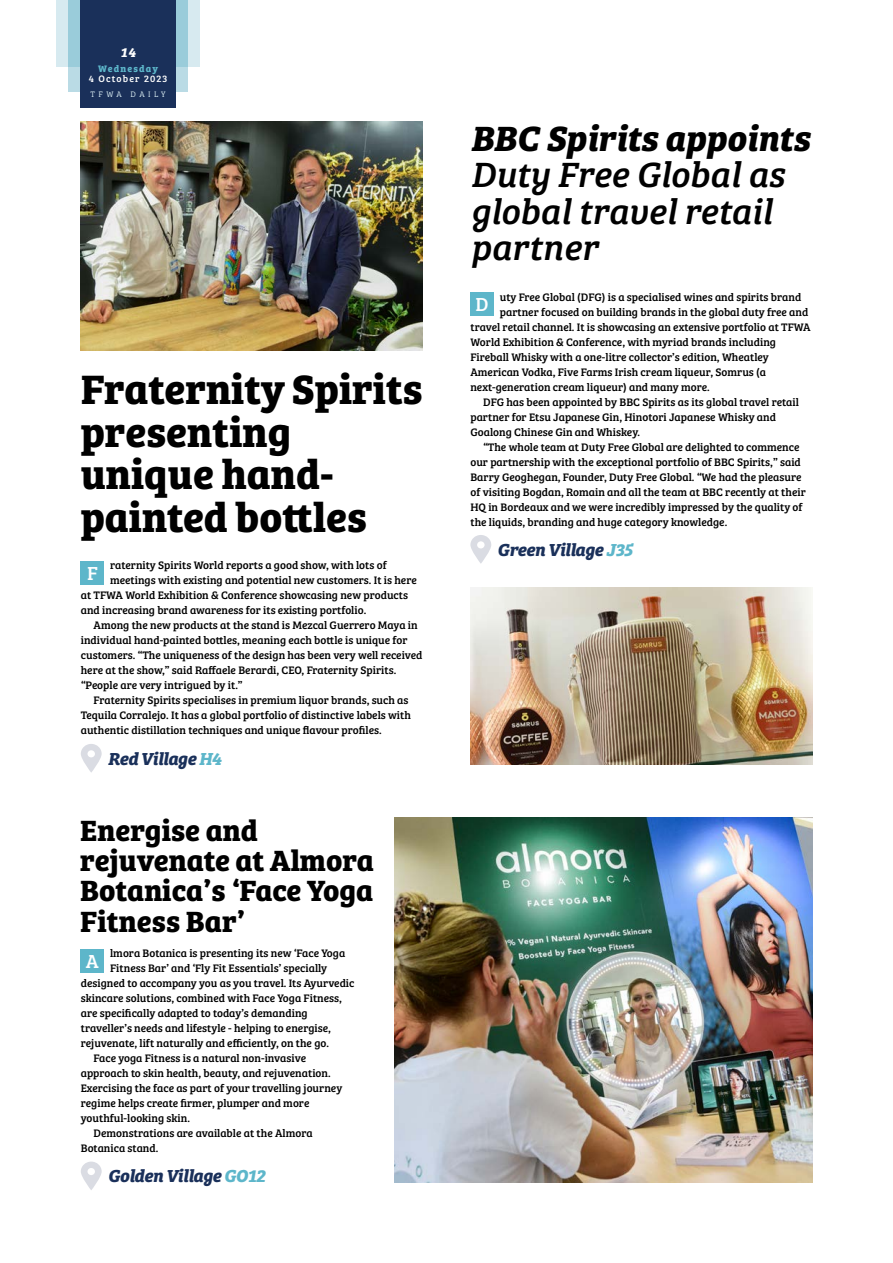
<style>
.page{position:relative;width:893px;height:1263px;background:#fff}
.page>*{position:absolute;margin:0;border:0;box-sizing:border-box;transform-origin:0 0}
.t1{font:700 42.45px/42.5px "Bree Serif";color:#000}
.t2{font:italic 36.3px/36.3px "Bree Serif";letter-spacing:-.005em;color:#000}
.t3{font:italic 700 36.3px "Bree Serif";color:#000}
.t4{font:700 30.3px/30.3px "Bree Serif";color:#000}
.t5{font:19.5px "Bree Serif";color:#fff}
.t6{font:italic 700 18px "Bree Serif";letter-spacing:-.02em;color:#1a305a}
.t7{font:italic 700 13.5px "Bree Serif";color:#fff}
.t8{font:11.25px "Bree Serif";color:#000}
.t9{font:9.75px "Bree Serif";letter-spacing:.12em;color:#fff}
.t10{font:700 9.75px "Bree Serif";letter-spacing:.12em;color:#5db6ca}
.t11{font:300 8.25px "Bree Serif";letter-spacing:.42em;color:#d7eaf0}
.s1{color:#5db6ca}
</style>
<div class="page">
<div style="left:81px;top:561px;width:23px;height:23px;background:#5db6ca"></div>
<svg style="left:81px;top:744px;width:21px;height:28px"></svg>
<img style="left:80px;top:122px;width:343px;height:228px">
<div style="left:470px;top:292px;width:23px;height:23px;background:#5db6ca"></div>
<svg style="left:470px;top:535px;width:21px;height:29px"></svg>
<img style="left:470px;top:587px;width:342px;height:177px">
<div style="left:81px;top:949px;width:23px;height:23px;background:#5db6ca"></div>
<svg style="left:81px;top:1161px;width:21px;height:29px"></svg>
<img style="left:395px;top:817px;width:417px;height:365px">
<div style="left:56px;top:0;width:144px;height:67px;background:#d7eaf0"></div>
<div style="left:68px;top:67px;width:120px;height:24px;background:#badbe5"></div>
<div style="left:68px;top:0;width:120px;height:67px;background:#9accda"></div>
<div style="left:80px;top:0;width:96px;height:108px;background:#1a305a"></div>
<p class="t7" style="left:121px;top:42px;width:17px">14</p>
<p class="t11" style="left:91px;top:89px;width:77px">TFWA DAILY</p>
<p class="t10" style="left:98px;top:61px;width:61px">Wednesday</p>
<p class="t9" style="left:89px;top:72px;width:80px">4 October 2023</p>
<h1 class="t1" style="left:81px;top:365px;width:343px">Fraternity Spirits presenting unique hand&shy;painted bottles</h1>
<p class="t8" style="left:110px;top:557px;width:278px">raternity Spirits World reports a good show, with lots of</p>
<p class="t8" style="left:110px;top:572px;width:308px">meetings with existing and potential new customers. It is here</p>
<p class="t8" style="left:81px;top:587px;width:329px">at TFWA World Exhibition &amp; Conference showcasing new products</p>
<p class="t8" style="left:81px;top:602px;width:287px">and increasing brand awareness for its existing portfolio.</p>
<p class="t8" style="left:94px;top:617px;width:326px">Among the new products at the stand is Mezcal Guerrero Maya in</p>
<p class="t8" style="left:81px;top:632px;width:328px">individual hand-painted bottles, meaning each bottle is unique for</p>
<p class="t8" style="left:81px;top:647px;width:343px">customers. “The uniqueness of the design has been very well received</p>
<p class="t8" style="left:81px;top:662px;width:317px">here at the show,” said Raffaele Berardi, CEO, Fraternity Spirits.</p>
<p class="t8" style="left:81px;top:677px;width:163px">“People are very intrigued by it.”</p>
<p class="t8" style="left:94px;top:692px;width:317px">Fraternity Spirits specialises in premium liquor brands, such as</p>
<p class="t8" style="left:81px;top:707px;width:332px">Tequila Corralejo. It has a global portfolio of distinctive labels with</p>
<p class="t8" style="left:81px;top:722px;width:302px">authentic distillation techniques and unique flavour profiles.</p>
<h3 class="t6" style="left:108px;top:744px;width:115px">Red Village <span class="s1">H4</span></h3>
<h3 class="t5" style="left:87px;top:559px;width:12px">F</h3>
<h3 class="t4" style="left:80px;top:813px;width:295px">Energise and rejuvenate at Almora<br>Botanica’s ‘Face Yoga<br>Fitness Bar’</h3>
<p class="t8" style="left:110px;top:945px;width:237px">lmora Botanica is presenting its new ‘Face Yoga</p>
<p class="t8" style="left:110px;top:960px;width:219px">Fitness Bar’ and ‘Fly Fit Essentials’ specially</p>
<p class="t8" style="left:81px;top:975px;width:275px">designed to accompany you as you travel. Its Ayurvedic</p>
<p class="t8" style="left:81px;top:990px;width:263px">skincare solutions, combined with Face Yoga Fitness,</p>
<p class="t8" style="left:81px;top:1005px;width:228px">are specifically adapted to today’s demanding</p>
<p class="t8" style="left:81px;top:1020px;width:252px">traveller’s needs and lifestyle - helping to energise,</p>
<p class="t8" style="left:81px;top:1035px;width:250px">rejuvenate, lift naturally and efficiently, on the go.</p>
<p class="t8" style="left:94px;top:1050px;width:214px">Face yoga Fitness is a natural non-invasive</p>
<p class="t8" style="left:81px;top:1065px;width:251px">approach to skin health, beauty, and rejuvenation.</p>
<p class="t8" style="left:81px;top:1080px;width:263px">Exercising the face as part of your travelling journey</p>
<p class="t8" style="left:81px;top:1095px;width:230px">regime helps create firmer, plumper and more</p>
<p class="t8" style="left:81px;top:1110px;width:111px">youthful-looking skin.</p>
<p class="t8" style="left:94px;top:1125px;width:221px">Demonstrations are available at the Almora</p>
<p class="t8" style="left:81px;top:1140px;width:79px">Botanica stand.</p>
<h3 class="t6" style="left:108px;top:1161px;width:159px">Golden Village <span class="s1">GO12</span></h3>
<h3 class="t5" style="left:86px;top:946px;width:15px">A</h3>
<h2 class="t3" style="left:470px;top:109px;width:341px">BBC Spirits appoints</h2>
<h2 class="t2" style="left:470px;top:154px;width:315px">Duty Free Global as global travel retail partner</h2>
<p class="t8" style="left:500px;top:288px;width:303px">uty Free Global (DFG) is a specialised wines and spirits brand</p>
<p class="t8" style="left:500px;top:303px;width:310px">partner focused on building brands in the global duty free and</p>
<p class="t8" style="left:470px;top:318px;width:342px">travel retail channel. It is showcasing an extensive portfolio at TFWA</p>
<p class="t8" style="left:470px;top:333px;width:307px">World Exhibition &amp; Conference, with myriad brands including</p>
<p class="t8" style="left:470px;top:348px;width:300px">Fireball Whisky with a one-litre collector’s edition, Wheatley</p>
<p class="t8" style="left:470px;top:363px;width:297px">American Vodka, Five Farms Irish cream liqueur, Somrus (a</p>
<p class="t8" style="left:470px;top:378px;width:241px">next-generation cream liqueur) and many more.</p>
<p class="t8" style="left:483px;top:393px;width:317px">DFG has been appointed by BBC Spirits as its global travel retail</p>
<p class="t8" style="left:470px;top:408px;width:307px">partner for Etsu Japanese Gin, Hinotori Japanese Whisky and</p>
<p class="t8" style="left:470px;top:423px;width:171px">Goalong Chinese Gin and Whiskey.</p>
<p class="t8" style="left:483px;top:438px;width:318px">“The whole team at Duty Free Global are delighted to commence</p>
<p class="t8" style="left:470px;top:453px;width:332px">our partnership with the exceptional portfolio of BBC Spirits,” said</p>
<p class="t8" style="left:470px;top:468px;width:333px">Barry Geoghegan, Founder, Duty Free Global. “We had the pleasure</p>
<p class="t8" style="left:470px;top:483px;width:337px">of visiting Bogdan, Romain and all the team at BBC recently at their</p>
<p class="t8" style="left:470px;top:498px;width:334px">HQ in Bordeaux and we were incredibly impressed by the quality of</p>
<p class="t8" style="left:470px;top:513px;width:258px">the liquids, branding and huge category knowledge.</p>
<h3 class="t6" style="left:497px;top:535px;width:137px">Green Village <span class="s1">J35</span></h3>
<h3 class="t5" style="left:475px;top:290px;width:15px">D</h3>
</div>
